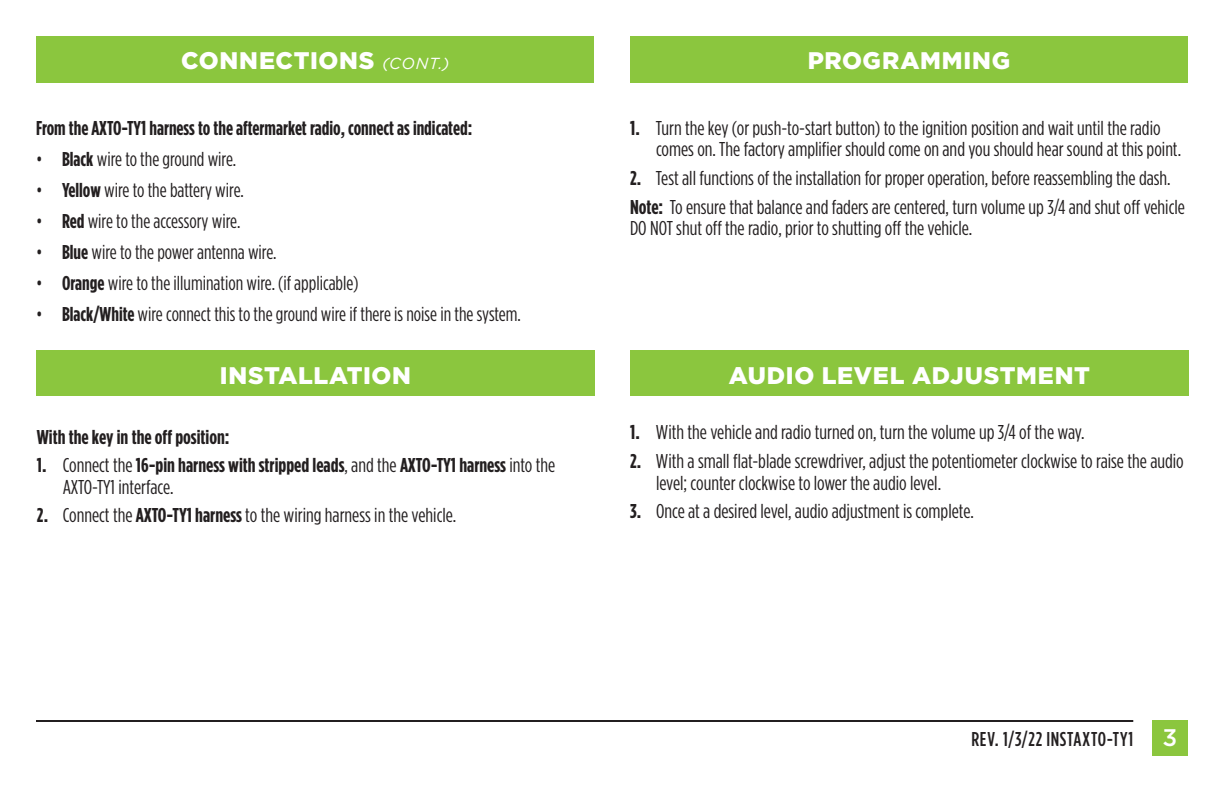
<style>
.page{position:relative;width:1224px;height:792px;background:#fff}
.page>*{position:absolute;margin:0;border:0;box-sizing:border-box;transform-origin:0 0}
.t1{font:900 24px "Gotham";letter-spacing:.025em;color:#fff}
.body_copy{font:20px/21.6px "Gotham Condensed";color:#231f20}
.body_copy-2{font:700 20px/21.6px "Gotham Condensed";color:#231f20}
.t2{font:500 20px "Gotham Condensed";letter-spacing:.035em;color:#231f20}
.s1{font-weight:400;font-style:italic;font-size:16px}
.s2{font-weight:700}
.s3{font-weight:400}
.s4{font-family:"Gotham";font-size:24px;color:#fff}
</style>
<div class="page">
<div style="left:36px;top:36px;width:1152px;height:46px;background:#8bc63e"></div>
<div style="left:1152px;top:720px;width:36px;height:36px;background:#8bc63e"></div>
<hr style="left:36px;top:720px;width:1097px;height:2px;background:#231f20">
<div style="left:595px;top:35px;width:35px;height:48px;background:#fff"></div>
<div style="left:630px;top:351px;width:559px;height:45px;background:#8bc63e"></div>
<div style="left:36px;top:351px;width:559px;height:45px;background:#8bc63e"></div>
<p class="t1" style="left:181px;top:47px;width:270px">CONNECTIONS <span class="s1">(CONT.)</span></p>
<p class="t1" style="left:808px;top:47px;width:204px">PROGRAMMING</p>
<p class="body_copy-2" style="left:36px;top:117px;width:438px">From the AXTO-TY1 harness to the aftermarket radio, connect as indicated:</p>
<p class="body_copy" style="left:36px;top:148px;width:202px">• <span class="s2">Black</span> wire to the ground wire.</p>
<p class="body_copy" style="left:36px;top:179px;width:209px">• <span class="s2">Yellow</span> wire to the battery wire.</p>
<p class="body_copy" style="left:36px;top:210px;width:206px">• <span class="s2">Red</span> wire to the accessory wire.</p>
<p class="body_copy" style="left:36px;top:241px;width:242px">• <span class="s2">Blue</span> wire to the power antenna wire.</p>
<p class="body_copy" style="left:36px;top:272px;width:324px">• <span class="s2">Orange</span> wire to the illumination wire. (if applicable)</p>
<p class="body_copy" style="left:36px;top:303px;width:487px">• <span class="s2">Black/White</span> wire connect this to the ground wire if there is noise in the system.</p>
<p class="body_copy" style="left:656px;top:117px;width:527px;text-indent:-26px"><span class="s2">1.</span> Turn the key (or push-to-start button) to the ignition position and wait until the radio comes on. The factory amplifier should come on and you should hear sound at this point.</p>
<p class="body_copy" style="left:630px;top:167px;width:542px"><span class="s2">2.</span> Test all functions of the installation for proper operation, before reassembling the dash.</p>
<p class="body_copy" style="left:630px;top:196px;width:557px"><span class="s2">Note:</span> To ensure that balance and faders are centered, turn volume up 3/4 and shut off vehicle<br>DO NOT shut off the radio, prior to shutting off the vehicle.</p>
<p class="t1" style="left:220px;top:361px;width:193px">INSTALLATION</p>
<p class="t1" style="left:729px;top:361px;width:363px">AUDIO LEVEL ADJUSTMENT</p>
<p class="body_copy-2" style="left:37px;top:425px;width:194px">With the key in the off position:</p>
<p class="body_copy-2" style="left:63px;top:454px;width:494px;text-indent:-26px">1. <span class="s3">Connect the</span> 16-pin harness with stripped leads<span class="s3">, and the</span> AXTO-TY1 harness <span class="s3">into the<br>AXTO-TY1 interface.</span></p>
<p class="body_copy" style="left:37px;top:504px;width:421px"><span class="s2">2.</span> Connect the <span class="s2">AXTO-TY1 harness</span> to the wiring harness in the vehicle.</p>
<p class="body_copy" style="left:630px;top:421px;width:456px"><span class="s2">1.</span> With the vehicle and radio turned on, turn the volume up 3/4 of the way.</p>
<p class="body_copy" style="left:656px;top:450px;width:529px;text-indent:-26px"><span class="s2">2.</span> With a small flat-blade screwdriver, adjust the potentiometer clockwise to raise the audio level; counter clockwise to lower the audio level.</p>
<p class="body_copy" style="left:630px;top:500px;width:345px"><span class="s2">3.</span> Once at a desired level, audio adjustment is complete.</p>
<p class="t2" style="left:971px;top:728px;width:207px">REV. 1/3/22 INSTAXTO-TY1 <span class="s4">3</span></p>
</div>
